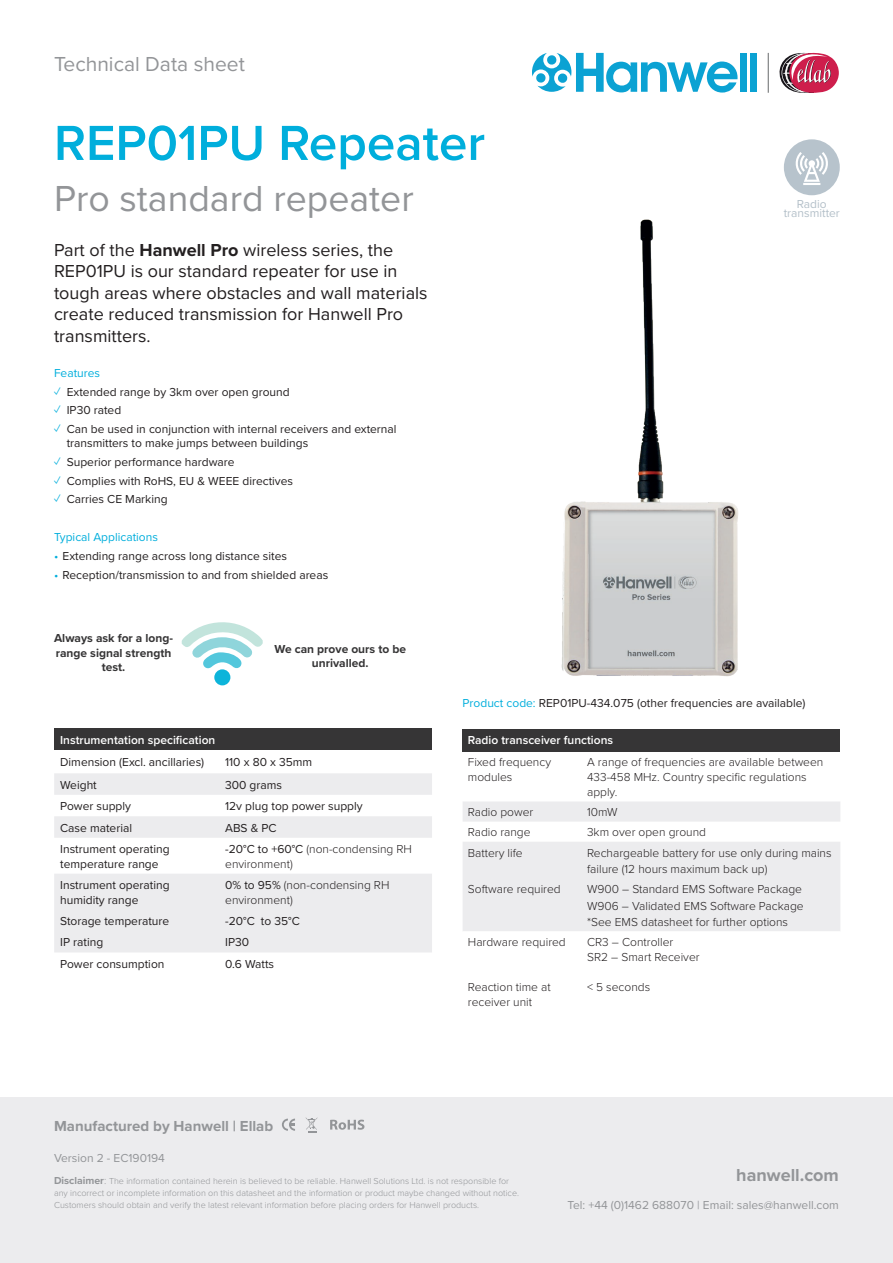
<style>
.page{position:relative;width:893px;height:1263px;background:#fff}
.page>*{position:absolute;margin:0;border:0;box-sizing:border-box;transform-origin:0 0}
.t1{font:600 51px "Proxima Nova";color:#00aedc}
.t2{font:37.5px "Proxima Nova";color:#939598}
.t3{font:21px "Proxima Nova";color:#939598}
.t4{font:18px/21.6px "Proxima Nova";color:#231f20}
.t5{font:700 18px "Proxima Nova";color:#939598}
.t6{font:700 15px "Proxima Nova";color:#939598}
.t7{font:12px/14.4px "Proxima Nova";color:#231f20}
.t8{font:300 12px/15px "Proxima Nova";color:#231f20}
.t9{font:700 12px/14.4px "Proxima Nova";color:#363536;text-align:center}
.t10{font:12px "Proxima Nova";color:#939598}
.t11{font:600 12px "Proxima Nova";color:#fff}
.t12{font:12px "Proxima Nova";color:#00aedc}
.t13{font:12px/9.3px "Proxima Nova";color:#b4c0c9;text-align:center}
.t14{font:300 9px/12px "Proxima Nova";color:#939598}
.s1{font-weight:700}
.s2{color:#00aedc}
.s3{font-weight:400}
.s4{font-weight:700;font-size:10.5px}
.s5{font-size:10.5px}
</style>
<div class="page">
<div style="left:0;top:1097px;width:893px;height:166px;background:#ececee"></div>
<div style="left:740px;top:53px;width:7px;height:39px;background:#0ba2d3"></div>
<div style="left:750px;top:53px;width:7px;height:39px;background:#0ba2d3"></div>
<svg style="left:532px;top:53px;width:205px;height:40px"></svg>
<hr style="left:768px;top:53px;width:1px;height:40px;background:#66696a">
<svg style="left:779px;top:53px;width:60px;height:40px"></svg>
<svg style="left:306px;top:1118px;width:11px;height:14px"></svg>
<svg style="left:330px;top:1119px;width:34px;height:11px"></svg>
<svg style="left:282px;top:1118px;width:13px;height:13px"></svg>
<div style="left:463px;top:729px;width:377px;height:22px;background:#363536"></div>
<svg style="left:463px;top:802px;width:377px;height:129px;fill:#ececee"></svg>
<div style="left:54px;top:729px;width:378px;height:21px;background:#363536"></div>
<svg style="left:54px;top:773px;width:378px;height:179px;fill:#ececee"></svg>
<img style="left:561px;top:219px;width:177px;height:458px">
<div style="left:784px;top:139px;width:56px;height:56px;background:#b7c3cc;border-radius:50%"></div>
<svg style="left:795px;top:152px;width:33px;height:33px"></svg>
<svg style="left:182px;top:622px;width:81px;height:47px"></svg>
<div style="left:214px;top:669px;width:16px;height:16px;background:#0db4da;border-radius:50%"></div>
<h3 class="t3" style="left:54px;top:48px;width:192px">Technical Data sheet</h3>
<h1 class="t1" style="left:54px;top:105px;width:433px">REP01PU Repeater</h1>
<h2 class="t2" style="left:54px;top:171px;width:361px">Pro standard repeater</h2>
<h3 class="t4" style="left:54px;top:238px;width:375px">Part of the <span class="s1">Hanwell Pro</span> wireless series, the REP01PU is our standard repeater for use in tough areas where obstacles and wall materials create reduced transmission for Hanwell Pro transmitters.</h3>
<p class="t12" style="left:54px;top:364px;width:48px">Features</p>
<p class="t7" style="left:54px;top:384px;width:237px"><span class="s2">✓</span> Extended range by 3km over open ground</p>
<p class="t7" style="left:54px;top:403px;width:69px"><span class="s2">✓</span> IP30 rated</p>
<p class="t7" style="left:67px;top:421px;width:331px;text-indent:-13px"><span class="s2">✓</span> Can be used in conjunction with internal receivers and external transmitters to make jumps between buildings</p>
<p class="t7" style="left:54px;top:454px;width:182px"><span class="s2">✓</span> Superior performance hardware</p>
<p class="t7" style="left:54px;top:473px;width:241px"><span class="s2">✓</span> Complies with RoHS, EU &amp; WEEE directives</p>
<p class="t7" style="left:54px;top:492px;width:115px"><span class="s2">✓</span> Carries CE Marking</p>
<p class="t12" style="left:54px;top:528px;width:106px">Typical Applications</p>
<p class="t7" style="left:54px;top:548px;width:234px"><span class="s2">•</span> Extending range across long distance sites</p>
<p class="t7" style="left:54px;top:567px;width:276px"><span class="s2">•</span> Reception/transmission to and from shielded areas</p>
<p class="t9" style="left:54px;top:631px;width:120px">Always ask for a long&shy;range signal strength test.</p>
<p class="t9" style="left:275px;top:641px;width:133px">We can prove ours to be unrivalled.</p>
<p class="t13" style="left:784px;top:199px;width:58px">Radio transmitter</p>
<p class="t11" style="left:60px;top:731px;width:157px">Instrumentation specification</p>
<p class="t7" style="left:60px;top:754px;width:146px">Dimension (Excl. ancillaries)</p>
<p class="t7" style="left:225px;top:754px;width:88px">110 x 80 x 35mm</p>
<p class="t7" style="left:60px;top:777px;width:38px">Weight</p>
<p class="t7" style="left:225px;top:777px;width:58px">300 grams</p>
<p class="t7" style="left:60px;top:798px;width:72px">Power supply</p>
<p class="t7" style="left:225px;top:798px;width:139px">12v plug top power supply</p>
<p class="t7" style="left:60px;top:820px;width:73px">Case material</p>
<p class="t7" style="left:225px;top:820px;width:53px">ABS &amp; PC</p>
<p class="t7" style="left:60px;top:841px;width:111px">Instrument operating temperature range</p>
<p class="t8" style="left:225px;top:841px;width:188px;line-height:14.4px"><span class="s3">-20°C to +60°C</span> (non-condensing RH environment)</p>
<p class="t7" style="left:60px;top:877px;width:111px">Instrument operating humidity range</p>
<p class="t8" style="left:225px;top:877px;width:166px;line-height:14.4px"><span class="s3">0% to 95%</span> (non-condensing RH environment)</p>
<p class="t7" style="left:60px;top:913px;width:111px">Storage temperature</p>
<p class="t7" style="left:225px;top:913px;width:76px">-20°C to 35°C</p>
<p class="t7" style="left:60px;top:935px;width:45px">IP rating</p>
<p class="t7" style="left:225px;top:935px;width:25px">IP30</p>
<p class="t7" style="left:60px;top:956px;width:106px">Power consumption</p>
<p class="t7" style="left:225px;top:956px;width:50px">0.6 Watts</p>
<p class="t6" style="left:54px;top:1114px;width:221px">Manufactured by Hanwell | Ellab</p>
<p class="t10" style="left:54px;top:1149px;width:112px">Version 2 - EC190194</p>
<p class="t7" style="left:463px;top:695px;width:344px"><span class="s2">Product code:</span> REP01PU-434.075 (other frequencies are available)</p>
<p class="t11" style="left:468px;top:731px;width:147px">Radio transceiver functions</p>
<p class="t8" style="left:468px;top:754px;width:85px">Fixed frequency modules</p>
<p class="t8" style="left:587px;top:754px;width:238px">A range of frequencies are available between<br>433-458 MHz. Country specific regulations apply.</p>
<p class="t8" style="left:468px;top:804px;width:67px">Radio power</p>
<p class="t8" style="left:587px;top:804px;width:32px">10mW</p>
<p class="t8" style="left:468px;top:824px;width:64px">Radio range</p>
<p class="t8" style="left:587px;top:824px;width:120px">3km over open ground</p>
<p class="t8" style="left:468px;top:844px;width:56px">Battery life</p>
<p class="t8" style="left:587px;top:843px;width:246px;line-height:16.5px">Rechargeable battery for use only during mains failure (12 hours maximum back up)</p>
<p class="t8" style="left:468px;top:881px;width:94px">Software required</p>
<p class="t8" style="left:587px;top:880px;width:218px;line-height:16.5px">W900 – Standard EMS Software Package<br>W906 – Validated EMS Software Package *See EMS datasheet for further options</p>
<p class="t8" style="left:468px;top:934px;width:99px">Hardware required</p>
<p class="t8" style="left:468px;top:979px;width:84px">Reaction time at receiver unit</p>
<p class="t8" style="left:587px;top:934px;width:114px">CR3 – Controller<br>SR2 – Smart Receiver</p>
<p class="t8" style="left:587px;top:979px;width:65px">&lt; 5 seconds</p>
<p class="t14" style="left:54px;top:1174px;width:467px"><span class="s4">Disclaimer</span><span class="s5">:</span> The information contained herein is believed to be reliable. Hanwell Solutions Ltd. is not responsible for any incorrect or incomplete information on this datasheet and the information or product maybe changed without notice.<br>Customers should obtain and verify the latest relevant information before placing orders for Hanwell products.</p>
<h3 class="t5" style="left:736px;top:1161px;width:104px">hanwell.com</h3>
<p class="t10" style="left:568px;top:1195px;width:273px">Tel: +44 (0)1462 688070 | Email: sales@hanwell.com</p>
</div>
